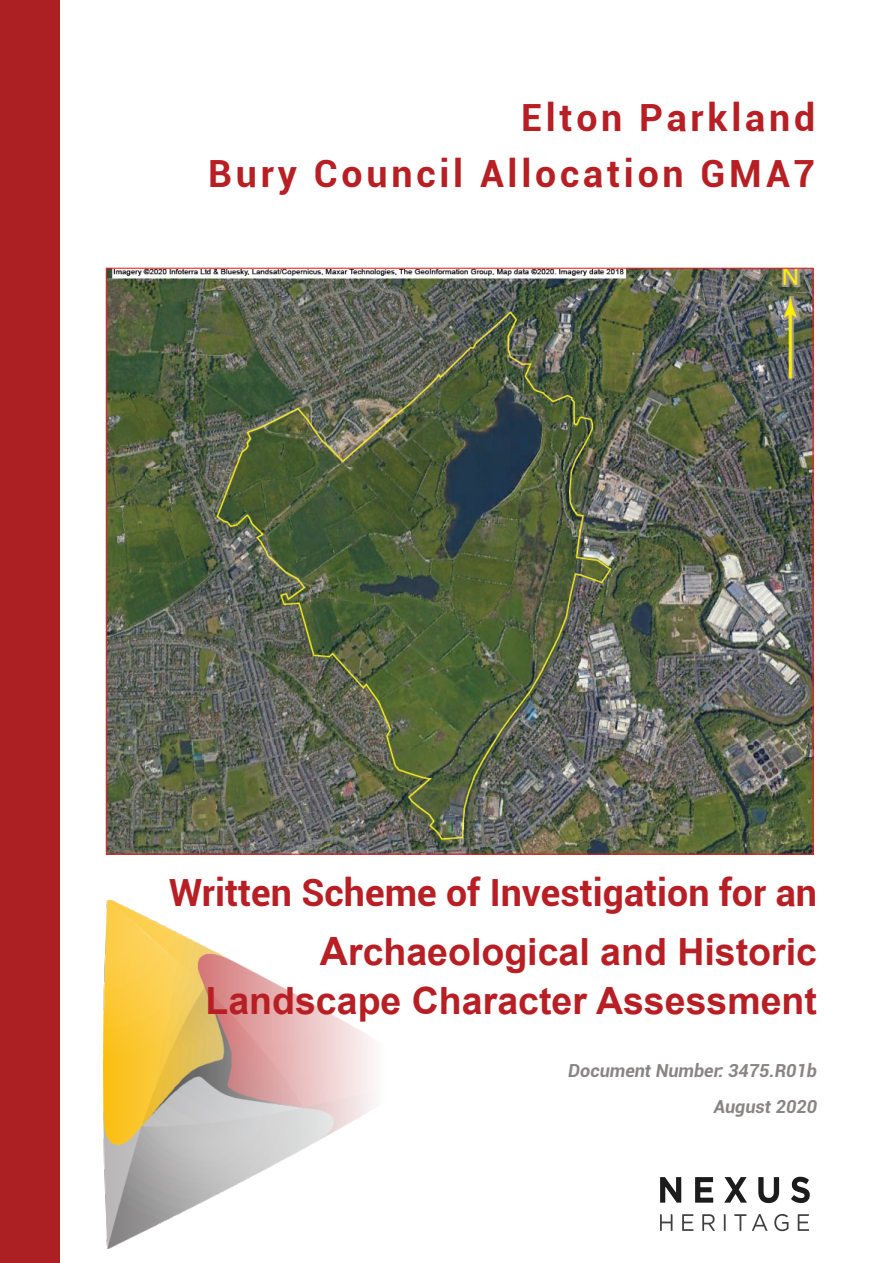
<style>
.page{position:relative;width:893px;height:1263px;background:#fff}
.page>*{position:absolute;margin:0;border:0;box-sizing:border-box;transform-origin:0 0}
.t1{font:700 37.5px/48.4px "Arial";color:#b71f24;text-align:right}
.t2{font:700 37.5px/55.8px "Roboto";letter-spacing:.1em;color:#b71f24;text-align:right}
.t3{font:700 37.5px "Roboto";color:#b71f24}
.t4{font:italic 700 18px/36px "Roboto";color:#898584;text-align:right}
.s1{font-size:39px}
</style>
<div class="page">
<div style="left:0;top:0;width:60px;height:1263px;background:#ac1f22"></div>
<svg style="left:660px;top:1177px;width:21px;height:26px"></svg>
<svg style="left:695px;top:1177px;width:18px;height:25px"></svg>
<svg style="left:758px;top:1177px;width:21px;height:26px"></svg>
<svg style="left:791px;top:1177px;width:19px;height:26px"></svg>
<svg style="left:724px;top:1177px;width:23px;height:26px"></svg>
<svg style="left:774px;top:1214px;width:14px;height:17px"></svg>
<svg style="left:682px;top:1214px;width:12px;height:17px"></svg>
<svg style="left:798px;top:1214px;width:11px;height:17px"></svg>
<svg style="left:660px;top:1214px;width:12px;height:17px"></svg>
<svg style="left:724px;top:1214px;width:2px;height:17px"></svg>
<svg style="left:702px;top:1214px;width:13px;height:17px"></svg>
<svg style="left:734px;top:1214px;width:33px;height:17px"></svg>
<img style="left:104px;top:900px;width:269px;height:348px">
<img style="left:108px;top:270px;width:703px;height:583px">
<p class="t2" style="left:208px;top:94px;width:609px">Elton Parkland<br>Bury Council Allocation GMA7</p>
<p class="t3" style="left:169px;top:878px;width:649px">Written Scheme of Investigation for an</p>
<p class="t1" style="left:206px;top:931px;width:613px"><span class="s1">A</span>rchaeological and Historic<br>Landscape Character Assessment</p>
<p class="t4" style="left:568px;top:1054px;width:250px">Document Number: 3475.R01b<br>August 2020</p>
</div>
